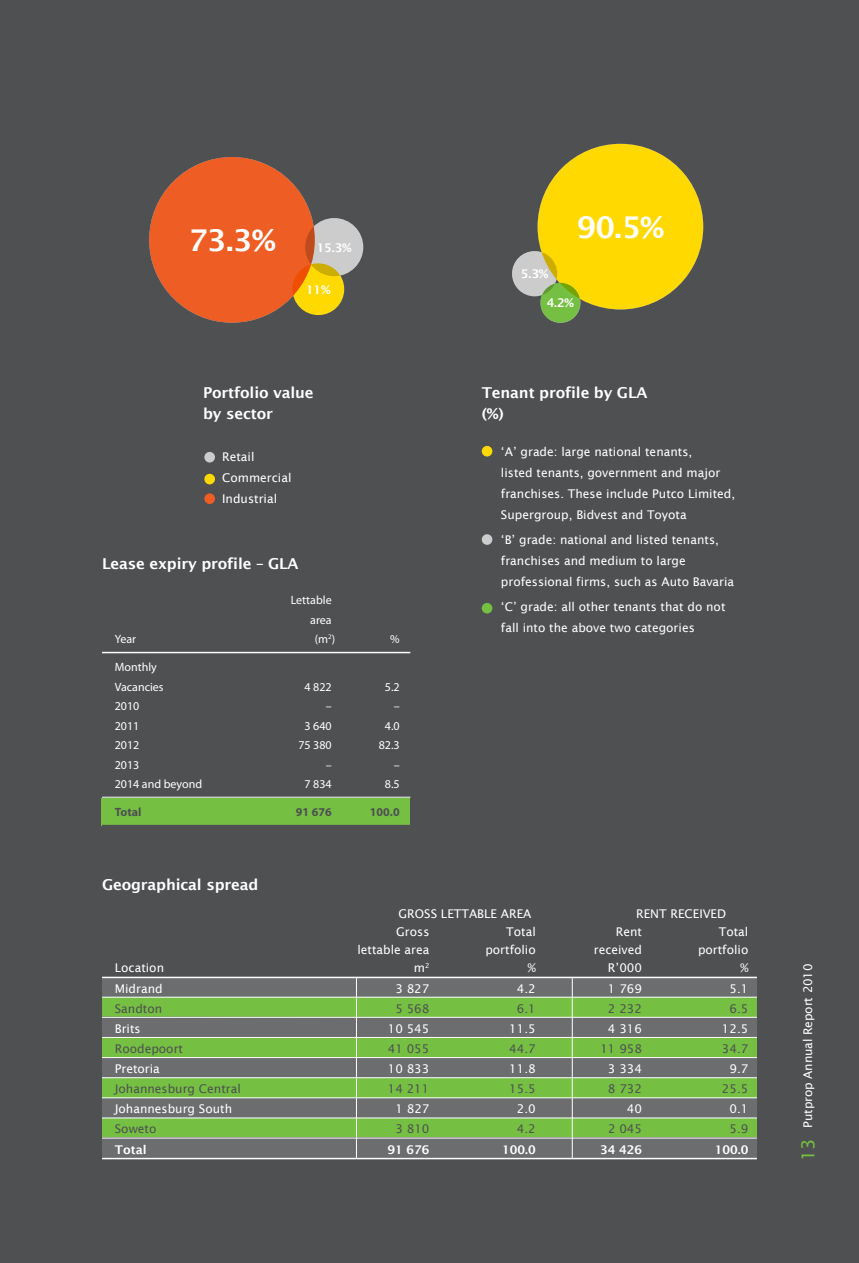
<style>
.page{position:relative;width:859px;height:1263px;background:#4e5051}
.page>*{position:absolute;margin:0;border:0;box-sizing:border-box;transform-origin:0 0}
.t1{font:600 30px "Lucida Sans";color:#fff}
.t2{font:600 15px/21px "Lucida Sans";letter-spacing:-.01em;color:#fff}
.t3{font:12px/21px "Lucida Sans";color:#fff}
.t4{font:12px "Lucida Sans";color:#4e5051}
.t5{font:12px/19.5px "Myriad Pro";color:#fff;text-align:right}
.t6{font:600 12px "Lucida Sans";color:#fff}
.t7{font:700 12px "Myriad Pro";color:#4e5051}
.s1{font-size:18px;color:#75c043}
</style>
<div class="page">
<div style="left:204px;top:452px;width:11px;height:10px;background:#cdcccc;border-radius:50%"></div>
<div style="left:204px;top:474px;width:11px;height:10px;background:#ffd900;border-radius:50%"></div>
<div style="left:204px;top:493px;width:11px;height:11px;background:#ee5e24;border-radius:50%"></div>
<div style="left:102px;top:798px;width:308px;height:28px;background:#75c043"></div>
<hr style="left:102px;top:652px;width:308px;height:1px;background:#fff">
<hr style="left:102px;top:797px;width:308px;height:1px;background:#fff">
<hr style="left:102px;top:825px;width:308px;height:1px;background:#4e5051">
<div style="left:102px;top:1118px;width:655px;height:20px;background:#75c043"></div>
<div style="left:102px;top:998px;width:655px;height:19px;background:#75c043"></div>
<div style="left:102px;top:1037px;width:655px;height:20px;background:#75c043"></div>
<div style="left:102px;top:1077px;width:655px;height:20px;background:#75c043"></div>
<div style="left:102px;top:1098px;width:655px;height:19px;background:#6b6d6f"></div>
<div style="left:102px;top:1137px;width:655px;height:22px;background:#6b6d6f"></div>
<div style="left:102px;top:977px;width:655px;height:20px;background:#6b6d6f"></div>
<div style="left:102px;top:1017px;width:655px;height:20px;background:#6b6d6f"></div>
<div style="left:102px;top:1057px;width:655px;height:20px;background:#6b6d6f"></div>
<hr style="left:102px;top:977px;width:655px;height:1px;background:#fff">
<hr style="left:102px;top:997px;width:655px;height:1px;background:#fff">
<hr style="left:102px;top:1017px;width:655px;height:1px;background:#fff">
<hr style="left:102px;top:1037px;width:655px;height:1px;background:#fff">
<hr style="left:102px;top:1057px;width:655px;height:1px;background:#fff">
<hr style="left:102px;top:1077px;width:655px;height:1px;background:#fff">
<hr style="left:102px;top:1097px;width:655px;height:1px;background:#fff">
<hr style="left:102px;top:1117px;width:655px;height:1px;background:#fff">
<hr style="left:102px;top:1138px;width:655px;height:1px;background:#fff">
<hr style="left:102px;top:1158px;width:655px;height:1px;background:#fff">
<hr style="left:356px;top:977px;width:1px;height:181px;background:#fff">
<hr style="left:572px;top:977px;width:1px;height:181px;background:#fff">
<div style="left:482px;top:446px;width:10px;height:10px;background:#ffd900;border-radius:50%"></div>
<div style="left:482px;top:534px;width:10px;height:11px;background:#cdcccc;border-radius:50%"></div>
<div style="left:482px;top:603px;width:10px;height:10px;background:#75c043;border-radius:50%"></div>
<div style="left:512px;top:251px;width:45px;height:45px;background:#cdcccc;border-radius:50%"></div>
<div style="left:540px;top:283px;width:40px;height:40px;background:#75c043;border-radius:50%"></div>
<div style="left:538px;top:144px;width:165px;height:165px;background:#ffd900;border-radius:50%"></div>
<div style="left:149px;top:157px;width:166px;height:166px;background:#ee5e24;border-radius:50%"></div>
<div style="left:305px;top:218px;width:58px;height:58px;background:#cdcccc;border-radius:50%"></div>
<svg style="left:292px;top:263px;width:52px;height:52px;background:#f6c301"></svg>
<h1 class="t1" style="left:188px;top:224px;width:89px">73.3%</h1>
<p class="t6" style="left:317px;top:240px;width:36px">15.3%</p>
<p class="t6" style="left:306px;top:283px;width:26px">11%</p>
<p class="t2" style="left:203px;top:382px;width:112px">Portfolio value by sector</p>
<p class="t3" style="left:222px;top:446px;width:71px">Retail<br>Commercial<br>Industrial</p>
<p class="t2" style="left:102px;top:553px;width:198px">Lease expiry profile – GLA</p>
<p class="t5" style="left:291px;top:590px;width:42px">Lettable area</p>
<p class="t5" style="left:115px;top:629px;width:23px">Year</p>
<p class="t5" style="left:315px;top:629px;width:22px">(m<sup>2</sup>)</p>
<p class="t5" style="left:390px;top:629px;width:11px">%</p>
<p class="t5" style="left:115px;top:657px;width:50px;text-align:left">Monthly<br>Vacancies</p>
<p class="t5" style="left:304px;top:677px;width:29px">4 822</p>
<p class="t5" style="left:385px;top:677px;width:16px">5.2</p>
<p class="t5" style="left:115px;top:696px;width:26px">2010</p>
<p class="t5" style="left:326px;top:696px;width:7px">–</p>
<p class="t5" style="left:394px;top:696px;width:7px">–</p>
<p class="t5" style="left:115px;top:716px;width:26px">2011</p>
<p class="t5" style="left:304px;top:716px;width:29px">3 640</p>
<p class="t5" style="left:385px;top:716px;width:16px">4.0</p>
<p class="t5" style="left:115px;top:735px;width:26px">2012</p>
<p class="t5" style="left:298px;top:735px;width:35px">75 380</p>
<p class="t5" style="left:379px;top:735px;width:22px">82.3</p>
<p class="t5" style="left:115px;top:755px;width:26px">2013</p>
<p class="t5" style="left:326px;top:755px;width:7px">–</p>
<p class="t5" style="left:394px;top:755px;width:7px">–</p>
<p class="t5" style="left:115px;top:774px;width:89px">2014 and beyond</p>
<p class="t5" style="left:304px;top:774px;width:29px">7 834</p>
<p class="t5" style="left:385px;top:774px;width:16px">8.5</p>
<p class="t7" style="left:115px;top:804px;width:28px">Total</p>
<p class="t7" style="left:296px;top:804px;width:37px">91 676</p>
<p class="t7" style="left:370px;top:804px;width:31px">100.0</p>
<p class="t2" style="left:102px;top:874px;width:158px">Geographical spread</p>
<h1 class="t1" style="left:577px;top:210px;width:89px">90.5%</h1>
<p class="t6" style="left:521px;top:267px;width:29px">5.3%</p>
<p class="t6" style="left:547px;top:296px;width:29px">4.2%</p>
<p class="t2" style="left:482px;top:382px;width:167px">Tenant profile by GLA (%)</p>
<p class="t3" style="left:501px;top:441px;width:236px">‘A’ grade: large national tenants,<br>listed tenants, government and major franchises. These include Putco Limited, Supergroup, Bidvest and Toyota</p>
<p class="t3" style="left:501px;top:529px;width:235px">‘B’ grade: national and listed tenants, franchises and medium to large professional firms, such as Auto Bavaria</p>
<p class="t3" style="left:501px;top:596px;width:226px">‘C’ grade: all other tenants that do not fall into the above two categories</p>
<p class="t3" style="left:399px;top:904px;width:134px">GROSS LETTABLE AREA</p>
<p class="t3" style="left:636px;top:904px;width:92px">RENT RECEIVED</p>
<p class="t3" style="left:396px;top:922px;width:35px">Gross</p>
<p class="t3" style="left:506px;top:922px;width:31px">Total</p>
<p class="t3" style="left:616px;top:922px;width:28px">Rent</p>
<p class="t3" style="left:719px;top:922px;width:31px">Total</p>
<p class="t3" style="left:357px;top:940px;width:74px">lettable area</p>
<p class="t3" style="left:485px;top:940px;width:52px">portfolio</p>
<p class="t3" style="left:594px;top:940px;width:50px">received</p>
<p class="t3" style="left:698px;top:940px;width:52px">portfolio</p>
<p class="t3" style="left:115px;top:958px;width:51px">Location</p>
<p class="t3" style="left:414px;top:958px;width:17px">m<sup>2</sup></p>
<p class="t3" style="left:528px;top:958px;width:10px">%</p>
<p class="t3" style="left:608px;top:958px;width:36px">R’000</p>
<p class="t3" style="left:740px;top:958px;width:10px">%</p>
<p class="t3" style="left:115px;top:978px;width:49px">Midrand</p>
<p class="t3" style="left:395px;top:978px;width:36px">3 827</p>
<p class="t3" style="left:517px;top:978px;width:20px">4.2</p>
<p class="t3" style="left:608px;top:978px;width:36px">1 769</p>
<p class="t3" style="left:729px;top:978px;width:20px">5.1</p>
<p class="t4" style="left:115px;top:1001px;width:49px">Sandton</p>
<p class="t4" style="left:395px;top:1001px;width:36px">5 568</p>
<p class="t4" style="left:517px;top:1001px;width:20px">6.1</p>
<p class="t4" style="left:608px;top:1001px;width:36px">2 232</p>
<p class="t4" style="left:729px;top:1001px;width:20px">6.5</p>
<p class="t3" style="left:115px;top:1018px;width:27px">Brits</p>
<p class="t3" style="left:388px;top:1018px;width:43px">10 545</p>
<p class="t3" style="left:509px;top:1018px;width:28px">11.5</p>
<p class="t3" style="left:608px;top:1018px;width:36px">4 316</p>
<p class="t3" style="left:722px;top:1018px;width:28px">12.5</p>
<p class="t4" style="left:115px;top:1042px;width:70px">Roodepoort</p>
<p class="t4" style="left:388px;top:1042px;width:43px">41 055</p>
<p class="t4" style="left:509px;top:1042px;width:28px">44.7</p>
<p class="t4" style="left:600px;top:1042px;width:43px">11 958</p>
<p class="t4" style="left:722px;top:1042px;width:28px">34.7</p>
<p class="t3" style="left:115px;top:1058px;width:47px">Pretoria</p>
<p class="t3" style="left:388px;top:1058px;width:43px">10 833</p>
<p class="t3" style="left:509px;top:1058px;width:28px">11.8</p>
<p class="t3" style="left:608px;top:1058px;width:36px">3 334</p>
<p class="t3" style="left:729px;top:1058px;width:20px">9.7</p>
<p class="t4" style="left:115px;top:1082px;width:127px">Johannesburg Central</p>
<p class="t4" style="left:388px;top:1082px;width:43px">14 211</p>
<p class="t4" style="left:509px;top:1082px;width:28px">15.5</p>
<p class="t4" style="left:608px;top:1082px;width:36px">8 732</p>
<p class="t4" style="left:722px;top:1082px;width:28px">25.5</p>
<p class="t3" style="left:115px;top:1098px;width:119px">Johannesburg South</p>
<p class="t3" style="left:395px;top:1098px;width:36px">1 827</p>
<p class="t3" style="left:517px;top:1098px;width:20px">2.0</p>
<p class="t3" style="left:627px;top:1098px;width:17px">40</p>
<p class="t3" style="left:729px;top:1098px;width:20px">0.1</p>
<p class="t4" style="left:115px;top:1122px;width:43px">Soweto</p>
<p class="t4" style="left:395px;top:1122px;width:36px">3 810</p>
<p class="t4" style="left:517px;top:1122px;width:20px">4.2</p>
<p class="t4" style="left:608px;top:1122px;width:36px">2 045</p>
<p class="t4" style="left:729px;top:1122px;width:20px">5.9</p>
<p class="t6" style="left:102px;top:1142px;width:46px">Total</p>
<p class="t6" style="left:387px;top:1142px;width:44px">91 676</p>
<p class="t6" style="left:502px;top:1142px;width:35px">100.0</p>
<p class="t6" style="left:600px;top:1142px;width:44px">34 426</p>
<p class="t6" style="left:715px;top:1142px;width:35px">100.0</p>
<p class="t3" style="left:797px;top:1161px;width:199px;rotate:-90deg"><span class="s1">13</span> Putprop Annual Report 2010</p>
</div>
